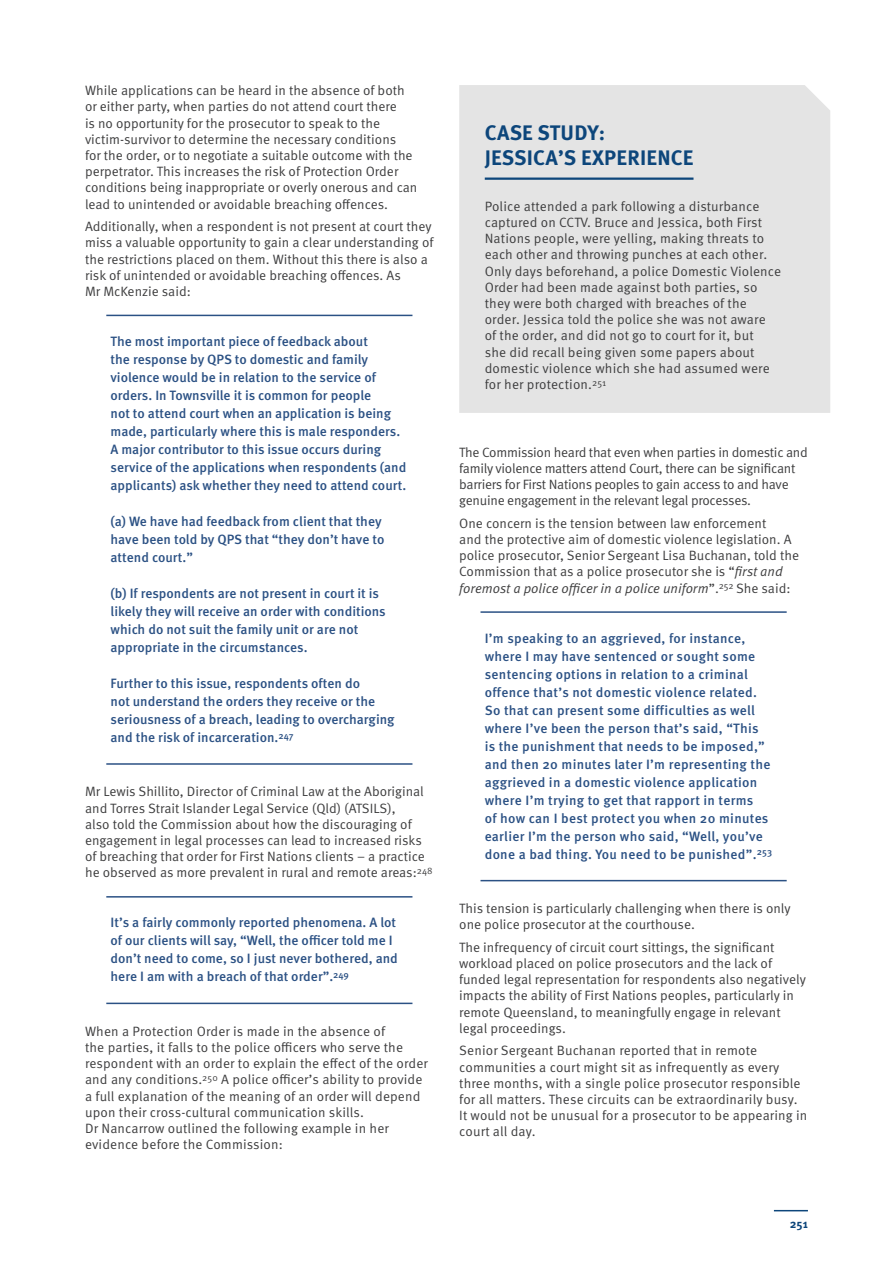
<style>
.page{position:relative;width:893px;height:1263px;background:#fff}
.page>*{position:absolute;margin:0;border:0;box-sizing:border-box;transform-origin:0 0}
.t1{font:700 21px/25.2px "Meta Pro";letter-spacing:.01em;color:#0d467b}
.t2{font:13.5px/16.2px "Meta Pro";color:#3e3e3f}
.t3{font:500 13.5px/18px "Meta Pro";color:#2b5184}
.t4{font:500 13.5px/18px "Meta Pro";letter-spacing:.02em;color:#2b5184}
.t5{font:13.5px/16.2px "Meta Pro";letter-spacing:-.02em;color:#3e3e3f}
.t6{font:13.5px "Meta Pro Norm Ita";color:#3e3e3f}
.t7{font:700 12px "Meta Pro";color:#0d467b}
.s1{font-family:"Meta Pro Norm Ita"}
.s2{font-family:"Meta Pro"}
</style>
<div class="page">
<div style="left:459px;top:85px;width:371px;height:328px;background:#e4e4e4"></div>
<hr style="left:106px;top:315px;width:306px;height:1px;background:#2b5184">
<hr style="left:106px;top:763px;width:306px;height:2px;background:#2b5184">
<hr style="left:106px;top:896px;width:306px;height:1px;background:#2b5184">
<hr style="left:106px;top:1003px;width:306px;height:1px;background:#2b5184">
<hr style="left:485px;top:178px;width:208px;height:2px;background:#0d467b">
<hr style="left:480px;top:611px;width:307px;height:2px;background:#2b5184">
<hr style="left:480px;top:880px;width:307px;height:1px;background:#2b5184">
<hr style="left:774px;top:1210px;width:34px;height:1px;background:#0d467b">
<p class="t2" style="left:85px;top:83px;width:334px">While applications can be heard in the absence of both or either party, when parties do not attend court there<br>is no opportunity for the prosecutor to speak to the victim-survivor to determine the necessary conditions<br>for the order, or to negotiate a suitable outcome with the perpetrator. This increases the risk of Protection Order conditions being inappropriate or overly onerous and can lead to unintended or avoidable breaching offences.</p>
<p class="t2" style="left:85px;top:219px;width:350px">Additionally, when a respondent is not present at court they miss a valuable opportunity to gain a clear understanding of the restrictions placed on them. Without this there is also a risk of unintended or avoidable breaching offences. As<br>Mr McKenzie said:</p>
<p class="t3" style="left:111px;top:333px;width:297px">The most important piece of feedback about<br>the response by QPS to domestic and family violence would be in relation to the service of orders. In Townsville it is common for people<br>not to attend court when an application is being made, particularly where this is male responders.<br>A major contributor to this issue occurs during service of the applications when respondents (and applicants) ask whether they need to attend court.</p>
<p class="t3" style="left:111px;top:513px;width:275px">(a) We have had feedback from client that they have been told by QPS that “they don’t have to attend court.”</p>
<p class="t3" style="left:111px;top:585px;width:277px">(b) If respondents are not present in court it is likely they will receive an order with conditions which do not suit the family unit or are not appropriate in the circumstances.</p>
<p class="t3" style="left:111px;top:675px;width:286px">Further to this issue, respondents often do<br>not understand the orders they receive or the seriousness of a breach, leading to overcharging and the risk of incarceration.<sup>247</sup></p>
<p class="t2" style="left:85px;top:784px;width:349px">Mr Lewis Shillito, Director of Criminal Law at the Aboriginal and Torres Strait Islander Legal Service (Qld) (ATSILS),<br>also told the Commission about how the discouraging of engagement in legal processes can lead to increased risks of breaching that order for First Nations clients – a practice he observed as more prevalent in rural and remote areas:<sup>248</sup></p>
<p class="t3" style="left:111px;top:914px;width:289px">It’s a fairly commonly reported phenomena. A lot of our clients will say, “Well, the officer told me I don’t need to come, so I just never bothered, and here I am with a breach of that order”.<sup>249</sup></p>
<p class="t2" style="left:85px;top:1023px;width:344px">When a Protection Order is made in the absence of<br>the parties, it falls to the police officers who serve the respondent with an order to explain the effect of the order and any conditions.<sup>250</sup> A police officer’s ability to provide a full explanation of the meaning of an order will depend upon their cross-cultural communication skills.<br>Dr Nancarrow outlined the following example in her evidence before the Commission:</p>
<h1 class="t1" style="left:485px;top:120px;width:210px">CASE STUDY:<br>JESSICA’S EXPERIENCE</h1>
<p class="t2" style="left:485px;top:198px;width:298px">Police attended a park following a disturbance captured on CCTV. Bruce and Jessica, both First Nations people, were yelling, making threats to each other and throwing punches at each other.<br>Only days beforehand, a police Domestic Violence Order had been made against both parties, so they were both charged with breaches of the order. Jessica told the police she was not aware<br>of the order, and did not go to court for it, but<br>she did recall being given some papers about domestic violence which she had assumed were for her protection.<sup>251</sup></p>
<p class="t5" style="left:459px;top:444px;width:350px">The Commission heard that even when parties in domestic and family violence matters attend Court, there can be significant barriers for First Nations peoples to gain access to and have genuine engagement in the relevant legal processes.</p>
<p class="t2" style="left:459px;top:515px;width:341px">One concern is the tension between law enforcement<br>and the protective aim of domestic violence legislation. A police prosecutor, Senior Sergeant Lisa Buchanan, told the Commission that as a police prosecutor she is “<span class="s1">first and</span></p>
<p class="t6" style="left:459px;top:578px;width:333px">foremost a police officer in a police uniform<span class="s2">”.</span><sup>252</sup> <span class="s2">She said:</span></p>
<p class="t4" style="left:485px;top:629px;width:289px">I’m speaking to an aggrieved, for instance, where I may have sentenced or sought some sentencing options in relation to a criminal offence that’s not domestic violence related.<br>So that can present some difficulties as well where I’ve been the person that’s said, “This is the punishment that needs to be imposed,” and then 20 minutes later I’m representing the aggrieved in a domestic violence application where I’m trying to get that rapport in terms<br>of how can I best protect you when 20 minutes earlier I’m the person who said, “Well, you’ve done a bad thing. You need to be punished”.<sup>253</sup></p>
<p class="t2" style="left:459px;top:901px;width:333px">This tension is particularly challenging when there is only one police prosecutor at the courthouse.</p>
<p class="t2" style="left:459px;top:939px;width:348px">The infrequency of circuit court sittings, the significant workload placed on police prosecutors and the lack of funded legal representation for respondents also negatively impacts the ability of First Nations peoples, particularly in remote Queensland, to meaningfully engage in relevant legal proceedings.</p>
<p class="t2" style="left:459px;top:1043px;width:350px">Senior Sergeant Buchanan reported that in remote communities a court might sit as infrequently as every three months, with a single police prosecutor responsible for all matters. These circuits can be extraordinarily busy.<br>It would not be unusual for a prosecutor to be appearing in court all day.</p>
<p class="t7" style="left:790px;top:1217px;width:19px">251</p>
</div>
